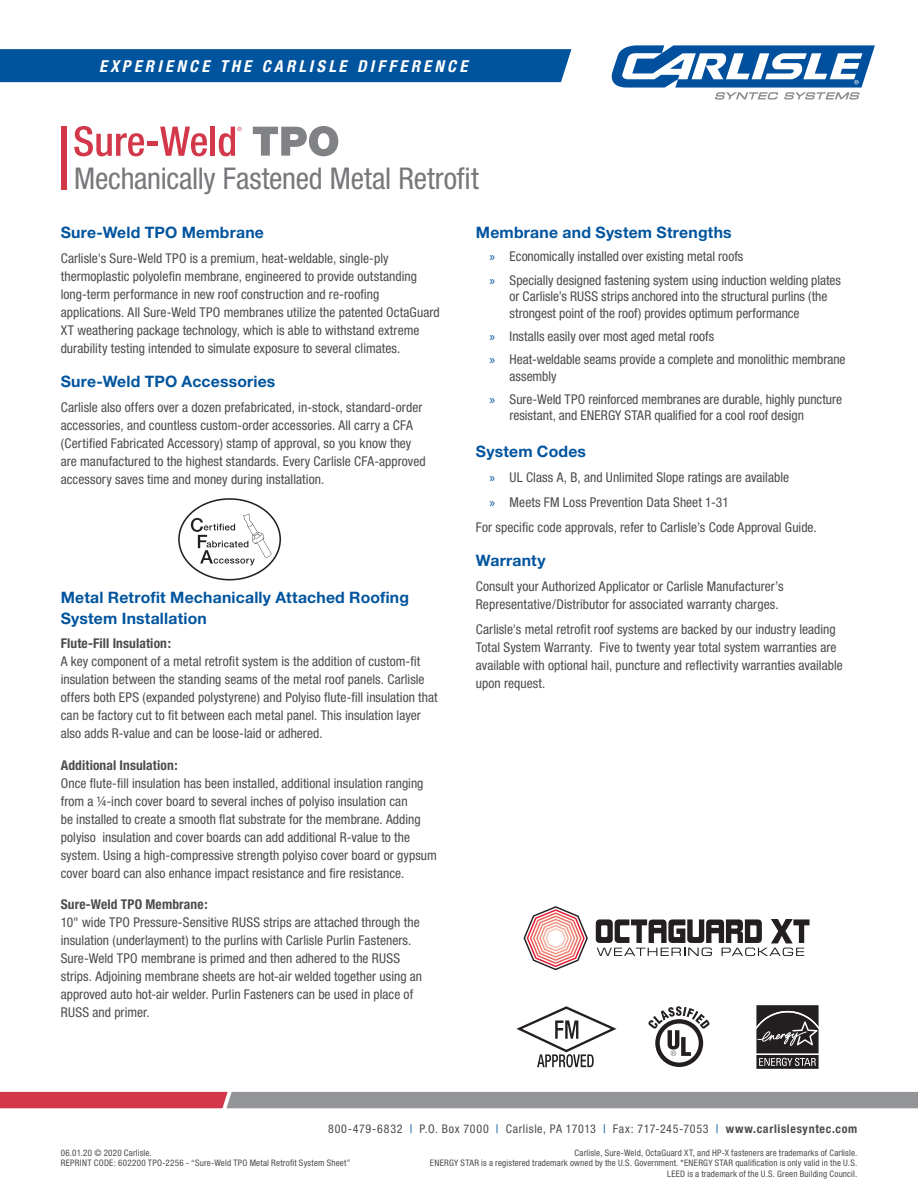
<style>
.page{position:relative;width:918px;height:1188px;background:#fff}
.page>*{position:absolute;margin:0;border:0;box-sizing:border-box;transform-origin:0 0}
.t1{font:condensed 30px "Helvetica Neue";letter-spacing:-.005em;color:#77787b}
.t2{font:italic 700 condensed 16.5px "Helvetica Neue";letter-spacing:.2em;color:#fff}
.t3{font:700 15.75px/21px "Helvetica Neue";letter-spacing:.015em;color:#00549e}
.t4{font:condensed 13.5px/18px "Helvetica Neue";color:#4c4c4e}
.t5{font:700 condensed 13.5px "Helvetica Neue";letter-spacing:.01em;color:#4c4c4e}
.t6{font:condensed 12px "Helvetica Neue";letter-spacing:.05em;color:#4c4c4e}
.t7{font:condensed 9px/10.5px "Helvetica Neue";letter-spacing:.02em;color:#4c4c4e}
.s1{font-family:"Myriad Pro";font-stretch:normal;color:#00549e}
.s2{color:#00549e}
.s3{font-weight:700}
</style>
<div class="page">
<svg style="left:516px;top:1006px;width:101px;height:61px"></svg>
<svg style="left:756px;top:1005px;width:63px;height:64px;background:#4b4848"></svg>
<svg style="left:0;top:1092px;width:918px;height:16px;background:#a37e85"></svg>
<div style="left:0;top:49px;width:571px;height:33px;background:#00549e"></div>
<svg style="left:612px;top:45px;width:263px;height:55px"></svg>
<svg style="left:253px;top:126px;width:85px;height:30px"></svg>
<svg style="left:74px;top:126px;width:70px;height:30px"></svg>
<hr style="left:147px;top:142px;width:11px;height:4px;background:#d3374a">
<svg style="left:160px;top:127px;width:47px;height:29px"></svg>
<hr style="left:211px;top:127px;width:4px;height:29px;background:#d3374a">
<svg style="left:219px;top:127px;width:23px;height:29px"></svg>
<div style="left:61px;top:126px;width:6px;height:64px;background:#d3374a"></div>
<svg style="left:178px;top:498px;width:103px;height:82px"></svg>
<svg style="left:524px;top:906px;width:64px;height:64px"></svg>
<svg style="left:596px;top:919px;width:214px;height:37px"></svg>
<svg style="left:648px;top:1006px;width:62px;height:61px"></svg>
<p class="t2" style="left:99px;top:60px;width:370px">EXPERIENCE THE CARLISLE DIFFERENCE</p>
<h1 class="t1" style="left:74px;top:167px;width:406px">Mechanically Fastened Metal Retrofit</h1>
<p class="t3" style="left:61px;top:223px;width:205px">Sure-Weld TPO Membrane</p>
<p class="t4" style="left:61px;top:250px;width:381px">Carlisle's Sure-Weld TPO is a premium, heat-weldable, single-ply thermoplastic polyolefin membrane, engineered to provide outstanding long-term performance in new roof construction and re-roofing applications. All Sure-Weld TPO membranes utilize the patented OctaGuard XT weathering package technology, which is able to withstand extreme durability testing intended to simulate exposure to several climates.</p>
<p class="t3" style="left:61px;top:373px;width:216px">Sure-Weld TPO Accessories</p>
<p class="t4" style="left:61px;top:399px;width:366px">Carlisle also offers over a dozen prefabricated, in-stock, standard-order accessories, and countless custom-order accessories. All carry a CFA (Certified Fabricated Accessory) stamp of approval, so you know they are manufactured to the highest standards. Every Carlisle CFA-approved accessory saves time and money during installation.</p>
<p class="t3" style="left:61px;top:588px;width:350px">Metal Retrofit Mechanically Attached Roofing<br>System Installation</p>
<p class="t5" style="left:61px;top:639px;width:112px">Flute-Fill Insulation:</p>
<p class="t4" style="left:61px;top:654px;width:379px">A key component of a metal retrofit system is the addition of custom-fit insulation between the standing seams of the metal roof panels. Carlisle offers both EPS (expanded polystyrene) and Polyiso flute-fill insulation that can be factory cut to fit between each metal panel. This insulation layer also adds R-value and can be loose-laid or adhered.</p>
<p class="t5" style="left:61px;top:760px;width:119px">Additional Insulation:</p>
<p class="t4" style="left:61px;top:775px;width:378px">Once flute-fill insulation has been installed, additional insulation ranging from a ¼-inch cover board to several inches of polyiso insulation can<br>be installed to create a smooth flat substrate for the membrane. Adding polyiso insulation and cover boards can add additional R-value to the system. Using a high-compressive strength polyiso cover board or gypsum cover board can also enhance impact resistance and fire resistance.</p>
<p class="t5" style="left:61px;top:900px;width:148px">Sure-Weld TPO Membrane:</p>
<p class="t4" style="left:61px;top:915px;width:363px">10" wide TPO Pressure-Sensitive RUSS strips are attached through the insulation (underlayment) to the purlins with Carlisle Purlin Fasteners.<br>Sure-Weld TPO membrane is primed and then adhered to the RUSS strips. Adjoining membrane sheets are hot-air welded together using an approved auto hot-air welder. Purlin Fasteners can be used in place of RUSS and primer.</p>
<p class="t3" style="left:476px;top:223px;width:257px">Membrane and System Strengths</p>
<p class="t4" style="left:489px;top:246px;width:353px;line-height:23.2px"><span class="s1">»</span> Economically installed over existing metal roofs<br><span class="s1">»</span> Specially designed fastening system using induction welding plates</p>
<p class="t4" style="left:510px;top:289px;width:319px;line-height:16.5px">or Carlisle’s RUSS strips anchored into the structural purlins (the strongest point of the roof) provides optimum performance</p>
<p class="t4" style="left:489px;top:326px;width:358px;line-height:23.2px"><span class="s1">»</span> Installs easily over most aged metal roofs<br><span class="s1">»</span> Heat-weldable seams provide a complete and monolithic membrane</p>
<p class="t4" style="left:489px;top:365px;width:354px;line-height:23.2px;text-indent:20px">assembly<br><span class="s1">»</span> Sure-Weld TPO reinforced membranes are durable, highly puncture</p>
<p class="t4" style="left:510px;top:408px;width:296px">resistant, and ENERGY STAR qualified for a cool roof design</p>
<p class="t3" style="left:476px;top:443px;width:112px">System Codes</p>
<p class="t4" style="left:489px;top:470px;width:301px"><span class="s1">»</span> UL Class A, B, and Unlimited Slope ratings are available</p>
<p class="t4" style="left:489px;top:494px;width:241px"><span class="s1">»</span> Meets FM Loss Prevention Data Sheet 1-31</p>
<p class="t4" style="left:476px;top:519px;width:342px">For specific code approvals, refer to Carlisle’s Code Approval Guide.</p>
<p class="t3" style="left:476px;top:551px;width:71px">Warranty</p>
<p class="t4" style="left:476px;top:578px;width:309px">Consult your Authorized Applicator or Carlisle Manufacturer’s<br>Representative/Distributor for associated warranty charges.</p>
<p class="t4" style="left:476px;top:621px;width:368px">Carlisle's metal retrofit roof systems are backed by our industry leading Total System Warranty. Five to twenty year total system warranties are available with optional hail, puncture and reflectivity warranties available upon request.</p>
<p class="t6" style="left:328px;top:1125px;width:531px">800-479-6832 <span class="s2">|</span> P.O. Box 7000 <span class="s2">|</span> Carlisle, PA 17013 <span class="s2">|</span> Fax: 717-245-7053 <span class="s2">|</span> <span class="s3">www.carlislesyntec.com</span></p>
<p class="t7" style="left:61px;top:1148px;width:291px">06.01.20 © 2020 Carlisle.<br>REPRINT CODE: 602200 TPO-2256 - “Sure-Weld TPO Metal Retrofit System Sheet”</p>
<p class="t7" style="left:430px;top:1148px;width:429px;text-align:right">Carlisle, Sure-Weld, OctaGuard XT, and HP-X fasteners are trademarks of Carlisle.<br>ENERGY STAR is a registered trademark owned by the U.S. Government. *ENERGY STAR qualification is only valid in the U.S.<br>LEED is a trademark of the U.S. Green Building Council.</p>
</div>
